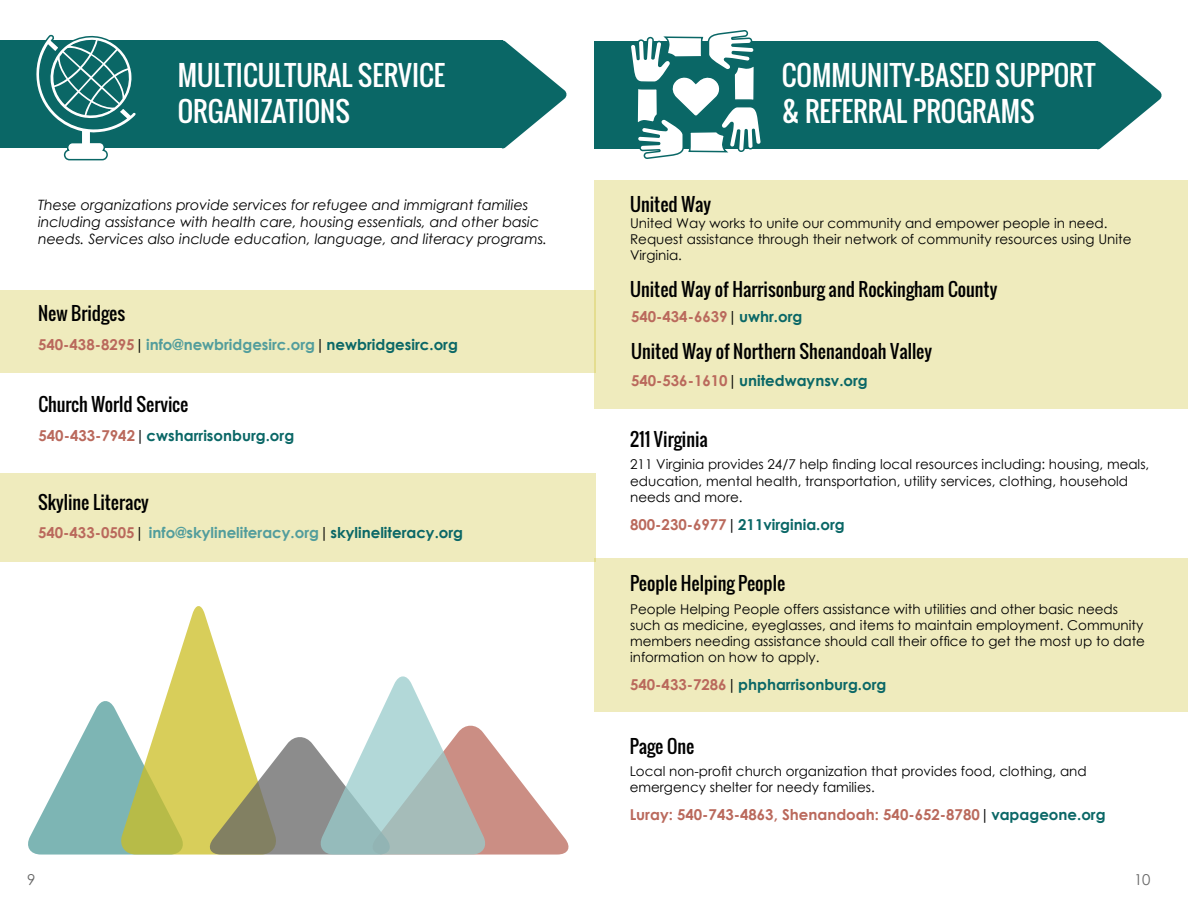
<style>
.page{position:relative;width:1188px;height:918px;background:#fff}
.page>*{position:absolute;margin:0;border:0;box-sizing:border-box;transform-origin:0 0}
.t1{font:27px/36px "Oswald";color:#fff}
.t2{font:18px "Oswald";color:#000}
.t3{font:700 15px "Century Gothic";color:#0a6766}
.t4{font:700 15px "Century Gothic";color:#529d9c}
.t5{font:700 15px "Century Gothic";color:#ba695c}
.t6{font:15px "Century Gothic";color:#666}
.t7{font:italic 14.25px/17.1px "Century Gothic";color:#000}
.t8{font:13.5px/16.2px "Century Gothic";color:#000}
.s1{color:#ba695c}
.s2{font-weight:400;color:#000}
.s3{color:#0a6766}
</style>
<div class="page">
<div style="left:0;top:40px;width:503px;height:108px;background:#0a6766"></div>
<svg style="left:502px;top:40px;width:65px;height:109px"></svg>
<div style="left:0;top:290px;width:595px;height:82px;background:#efebbd"></div>
<div style="left:0;top:473px;width:595px;height:89px;background:#efebbd"></div>
<svg style="left:36px;top:35px;width:100px;height:126px"></svg>
<svg style="left:28px;top:606px;width:541px;height:249px"></svg>
<div style="left:595px;top:41px;width:503px;height:108px;background:#0a6766"></div>
<svg style="left:1097px;top:41px;width:65px;height:109px"></svg>
<svg style="left:631px;top:30px;width:130px;height:129px"></svg>
<div style="left:595px;top:180px;width:593px;height:229px;background:#efebbd"></div>
<div style="left:594px;top:558px;width:593px;height:154px;background:#efebbd"></div>
<h1 class="t1" style="left:178px;top:57px;width:269px">MULTICULTURAL SERVICE<br>ORGANIZATIONS</h1>
<p class="t7" style="left:38px;top:196px;width:511px">These organizations provide services for refugee and immigrant families including assistance with health care, housing essentials, and other basic needs. Services also include education, language, and literacy programs.</p>
<h2 class="t2" style="left:38px;top:300px;width:89px">New Bridges</h2>
<p class="t4" style="left:38px;top:335px;width:421px"><span class="s1">540-438-8295</span><span class="s2">|</span> info@newbridgesirc.org<span class="s2">|</span> <span class="s3">newbridgesirc.org</span></p>
<h2 class="t2" style="left:39px;top:391px;width:151px">Church World Service</h2>
<p class="t3" style="left:39px;top:426px;width:257px"><span class="s1">540-433-7942</span><span class="s2">|</span> cwsharrisonburg.org</p>
<h2 class="t2" style="left:38px;top:489px;width:112px">Skyline Literacy</h2>
<p class="t4" style="left:38px;top:524px;width:427px"><span class="s1">540-433-0505</span><span class="s2">|</span> info@skylineliteracy.org<span class="s2">|</span> <span class="s3">skylineliteracy.org</span></p>
<h1 class="t1" style="left:782px;top:58px;width:315px">COMMUNITY-BASED SUPPORT &amp; REFERRAL PROGRAMS</h1>
<h2 class="t2" style="left:630px;top:190px;width:83px">United Way</h2>
<p class="t8" style="left:630px;top:215px;width:503px">United Way works to unite our community and empower people in need.<br>Request assistance through their network of community resources using Unite<br>Virginia.</p>
<h2 class="t2" style="left:630px;top:276px;width:369px">United Way of Harrisonburg and Rockingham County</h2>
<p class="t5" style="left:631px;top:307px;width:173px">540-434-6639<span class="s2">|</span> <span class="s3">uwhr.org</span></p>
<h2 class="t2" style="left:631px;top:338px;width:303px">United Way of Northern Shenandoah Valley</h2>
<p class="t3" style="left:631px;top:371px;width:238px"><span class="s1">540-536-1610</span><span class="s2">|</span> unitedwaynsv.org</p>
<h2 class="t2" style="left:630px;top:426px;width:79px">211 Virginia</h2>
<p class="t8" style="left:630px;top:456px;width:521px">211 Virginia provides 24/7 help finding local resources including: housing, meals, education, mental health, transportation, utility services, clothing, household needs and more.</p>
<p class="t3" style="left:630px;top:515px;width:216px"><span class="s1">800-230-6977</span><span class="s2">|</span> 211virginia.org</p>
<h2 class="t2" style="left:630px;top:570px;width:157px">People Helping People</h2>
<p class="t8" style="left:630px;top:600px;width:516px">People Helping People offers assistance with utilities and other basic needs such as medicine, eyeglasses, and items to maintain employment. Community members needing assistance should call their office to get the most up to date information on how to apply.</p>
<p class="t3" style="left:630px;top:676px;width:258px"><span class="s1">540-433-7286</span><span class="s2">|</span> phpharrisonburg.org</p>
<h2 class="t2" style="left:630px;top:733px;width:66px">Page One</h2>
<p class="t8" style="left:630px;top:763px;width:459px">Local non-profit church organization that provides food, clothing, and emergency shelter for needy families.</p>
<p class="t5" style="left:630px;top:805px;width:477px">Luray: 540-743-4863, Shenandoah: 540-652-8780<span class="s2">|</span> <span class="s3">vapageone.org</span></p>
<p class="t6" style="left:27px;top:870px;width:10px">9</p>
<p class="t6" style="left:1134px;top:870px;width:18px">10</p>
</div>
